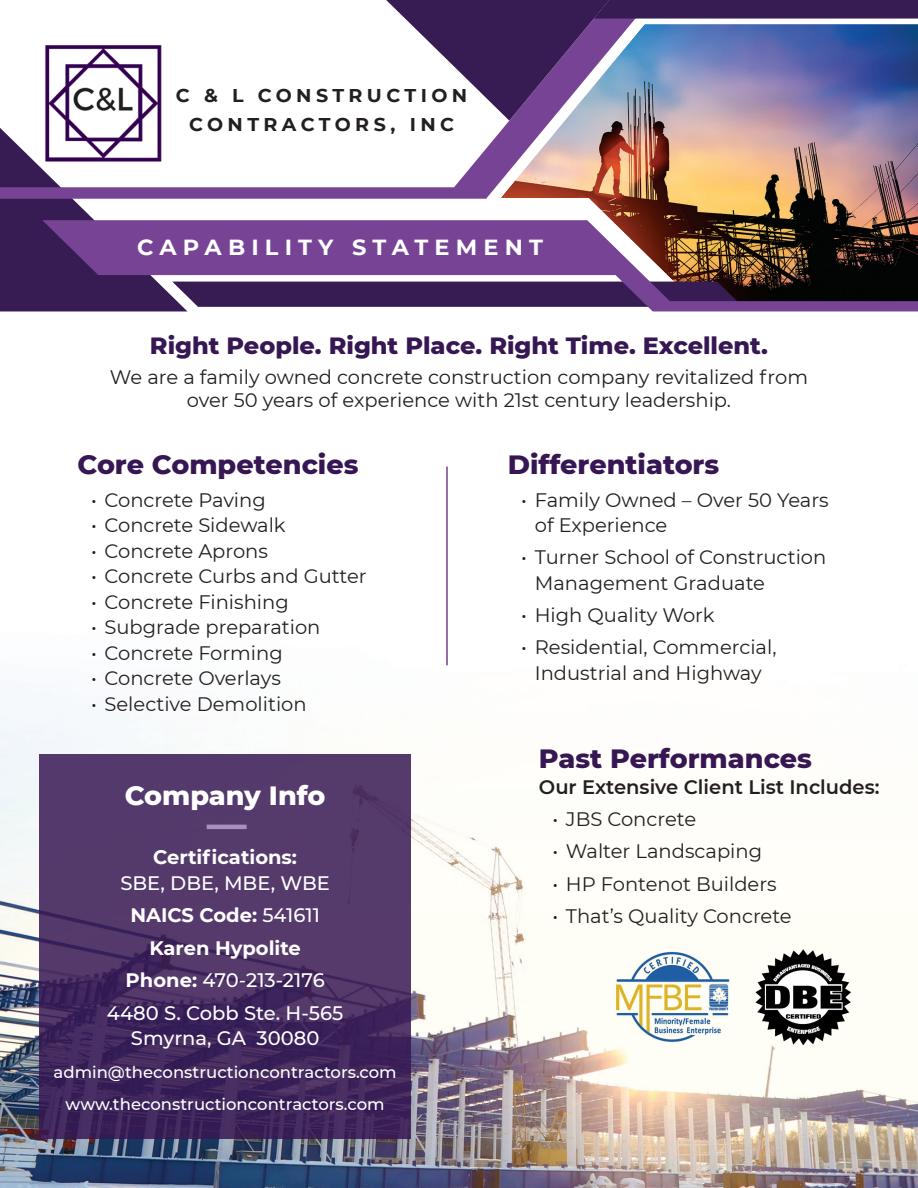
<style>
.page{position:relative;width:918px;height:1188px;background:#fff}
.page>*{position:absolute;margin:0;border:0;box-sizing:border-box;transform-origin:0 0}
.t1{font:800 27px "Montserrat";color:#371753}
.t2{font:800 27px "Montserrat";color:#fff}
.t3{font:800 24px "Montserrat";color:#371753}
.t4{font:700 21.9px "Montserrat";letter-spacing:.275em;color:#fff}
.t5{font:19.5px/25.5px "Montserrat";color:#231f20;text-align:center}
.t6{font:500 19.5px/32.5px "Montserrat";color:#fff;text-align:center}
.t7{font:600 19.5px "Montserrat";color:#231f20}
.t8{font:700 19.5px "Montserrat";color:#fff}
.t9{font:700 18.45px/28.2px "Montserrat";letter-spacing:.23em;color:#231f20;text-align:center}
.t10{font:500 16.5px/32.5px "Montserrat";color:#fff;text-align:center}
.s1{font-weight:700}
</style>
<div class="page">
<img style="left:665px;top:121px;width:253px;height:99px">
<svg style="left:0;top:128px;width:743px;height:183px"></svg>
<svg style="left:0;top:121px;width:651px;height:78px"></svg>
<svg style="left:42px;top:220px;width:876px;height:91px;background:#65436d"></svg>
<svg style="left:386px;top:0;width:532px;height:121px"></svg>
<img style="left:0;top:665px;width:918px;height:523px">
<svg style="left:39px;top:754px;width:372px;height:385px;background:#4b3164"></svg>
<img style="left:43px;top:45px;width:125px;height:116px">
<img style="left:612px;top:950px;width:118px;height:95px">
<img style="left:755px;top:950px;width:96px;height:96px">
<hr style="left:446px;top:467px;width:2px;height:198px;background:#72408e">
<hr style="left:207px;top:825px;width:40px;height:4px;background:#a88fbe">
<p class="t9" style="left:176px;top:81px;width:293px">C &amp; L CONSTRUCTION<br>CONTRACTORS, INC</p>
<p class="t4" style="left:137px;top:231px;width:407px">CAPABILITY STATEMENT</p>
<p class="t3" style="left:150px;top:327px;width:620px">Right People. Right Place. Right Time. Excellent.</p>
<p class="t5" style="left:110px;top:364px;width:700px;line-height:23.4px">We are a family owned concrete construction company revitalized from over 50 years of experience with 21st century leadership.</p>
<h1 class="t1" style="left:78px;top:445px;width:282px">Core Competencies</h1>
<p class="t5" style="left:91px;top:486px;width:176px">• Concrete Paving</p>
<p class="t5" style="left:91px;top:512px;width:196px">• Concrete Sidewalk</p>
<p class="t5" style="left:91px;top:537px;width:179px">• Concrete Aprons</p>
<p class="t5" style="left:91px;top:563px;width:277px">• Concrete Curbs and Gutter</p>
<p class="t5" style="left:91px;top:588px;width:199px">• Concrete Finishing</p>
<p class="t5" style="left:91px;top:614px;width:231px">• Subgrade preparation</p>
<p class="t5" style="left:91px;top:639px;width:193px">• Concrete Forming</p>
<p class="t5" style="left:91px;top:665px;width:191px">• Concrete Overlays</p>
<p class="t5" style="left:91px;top:690px;width:217px">• Selective Demolition</p>
<h1 class="t2" style="left:125px;top:775px;width:202px">Company Info</h1>
<p class="t8" style="left:153px;top:843px;width:145px">Certifications:</p>
<p class="t6" style="left:107px;top:866px;width:238px">SBE, DBE, MBE, WBE<br><span class="s1">NAICS Code:</span> 541611<br><span class="s1">Karen Hypolite<br>Phone:</span> 470-213-2176<br>4480 S. Cobb Ste. H-565</p>
<p class="t6" style="left:131px;top:1021px;width:190px">Smyrna, GA 30080</p>
<p class="t10" style="left:54px;top:1055px;width:345px">admin@theconstructioncontractors.com www.theconstructioncontractors.com</p>
<h1 class="t1" style="left:508px;top:445px;width:213px">Differentiators</h1>
<p class="t5" style="left:535px;top:486px;width:295px;text-align:left;text-indent:-13px">• Family Owned – Over 50 Years of Experience</p>
<p class="t5" style="left:535px;top:544px;width:293px;text-align:left;text-indent:-13px">• Turner School of Construction<br>Management Graduate</p>
<p class="t5" style="left:521px;top:602px;width:195px">• High Quality Work</p>
<p class="t5" style="left:521px;top:634px;width:257px">• Residential, Commercial,<br>Industrial and Highway</p>
<h1 class="t1" style="left:539px;top:739px;width:275px">Past Performances</h1>
<p class="t7" style="left:539px;top:773px;width:342px">Our Extensive Client List Includes:</p>
<p class="t5" style="left:552px;top:806px;width:145px">• JBS Concrete</p>
<p class="t5" style="left:552px;top:838px;width:211px">• Walter Landscaping</p>
<p class="t5" style="left:552px;top:870px;width:226px">• HP Fontenot Builders</p>
<p class="t5" style="left:552px;top:903px;width:241px">• That’s Quality Concrete</p>
</div>
